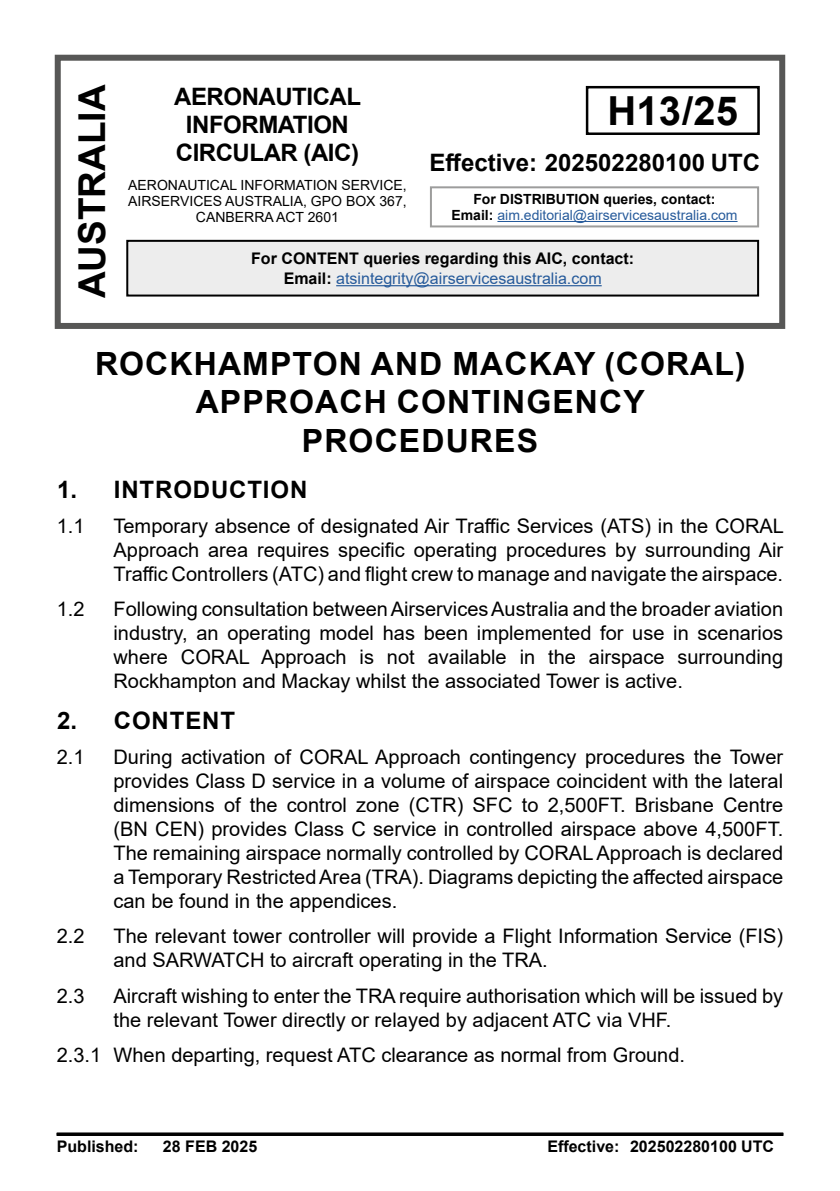
<style>
.page{position:relative;width:840px;height:1191px;background:#fff}
.page>*{position:absolute;margin:0;border:0;box-sizing:border-box;transform-origin:0 0}
.t1{font:700 40px "Arial";color:#000}
.t2{font:700 37px "Arial";color:#000}
.t3{font:700 32px/38.4px "Arial";letter-spacing:.035em;color:#000;text-align:center}
.t4{font:700 24px/28px "Arial";letter-spacing:-.02em;color:#000;text-align:center}
.t5{font:700 24px "Arial";color:#000}
.t6{font:700 24px "Arial";letter-spacing:.035em;color:#000}
.t7{font:20px/24px "Arial";color:#000;text-align:justify}
.t8{font:700 16px/20px "Arial";color:#000;text-align:center}
.t9{font:14px/16px "Arial";color:#000;text-align:center}
.t10{font:14px/16px "Arial";color:#275b9b;text-align:center}
.s1{font-weight:700;color:#000}
.s2{font-weight:400;color:#275b9b}
</style>
<div class="page">
<div style="left:55px;top:55px;width:729px;height:274px;border:6px solid #575756"></div>
<hr style="left:497px;top:221px;width:240px;height:1px;background:#275b9b">
<div style="left:429px;top:186px;width:329px;height:41px;border:2px solid #9d9d9c"></div>
<div style="left:585px;top:86px;width:174px;height:49px;border:2px solid #000"></div>
<div style="left:127px;top:241px;width:630px;height:54px;background:#ededed"></div>
<hr style="left:336px;top:285px;width:265px;height:1px;background:#275b9b">
<div style="left:126px;top:240px;width:632px;height:56px;border:2px solid #000"></div>
<hr style="left:57px;top:1132px;width:725px;height:3px;background:#000">
<h2 class="t2" style="left:66px;top:298px;width:215px;rotate:-90deg">AUSTRALIA</h2>
<p class="t4" style="left:174px;top:82px;width:188px">AERONAUTICAL<br>INFORMATION<br>CIRCULAR (AIC)</p>
<p class="t9" style="left:128px;top:177px;width:280px">AERONAUTICAL INFORMATION SERVICE,<br>AIRSERVICES AUSTRALIA, GPO BOX 367,<br>CANBERRA ACT 2601</p>
<h1 class="t1" style="left:607px;top:83px;width:132px">H13/25</h1>
<p class="t5" style="left:429px;top:145px;width:332px">Effective: 202502280100 UTC</p>
<p class="t10" style="left:451px;top:191px;width:287px"><span class="s1">For DISTRIBUTION queries, contact:<br>Email:</span> aim.editorial@airservicesaustralia.com</p>
<p class="t8" style="left:251px;top:248px;width:384px">For CONTENT queries regarding this AIC, contact:<br>Email: <span class="s2">atsintegrity@airservicesaustralia.com</span></p>
<h3 class="t3" style="left:95px;top:345px;width:651px">ROCKHAMPTON AND MACKAY (CORAL)<br>APPROACH CONTINGENCY<br>PROCEDURES</h3>
<p class="t6" style="left:57px;top:472px;width:251px">1. INTRODUCTION</p>
<p class="t7" style="left:57px;top:514px;width:29px">1.1</p>
<p class="t7" style="left:113px;top:514px;width:671px">Temporary absence of designated Air Traffic Services (ATS) in the CORAL Approach area requires specific operating procedures by surrounding Air Traffic Controllers (ATC) and flight crew to manage and navigate the airspace.</p>
<p class="t7" style="left:57px;top:597px;width:29px">1.2</p>
<p class="t7" style="left:113px;top:597px;width:670px">Following consultation between Airservices Australia and the broader aviation industry, an operating model has been implemented for use in scenarios where CORAL Approach is not available in the airspace surrounding Rockhampton and Mackay whilst the associated Tower is active.</p>
<p class="t6" style="left:57px;top:703px;width:179px">2. CONTENT</p>
<p class="t7" style="left:57px;top:744px;width:29px">2.1</p>
<p class="t7" style="left:113px;top:744px;width:670px">During activation of CORAL Approach contingency procedures the Tower provides Class D service in a volume of airspace coincident with the lateral dimensions of the control zone (CTR) SFC to 2,500FT. Brisbane Centre (BN CEN) provides Class C service in controlled airspace above 4,500FT.<br>The remaining airspace normally controlled by CORAL Approach is declared a Temporary Restricted Area (TRA). Diagrams depicting the affected airspace can be found in the appendices.</p>
<p class="t7" style="left:57px;top:924px;width:29px">2.2</p>
<p class="t7" style="left:113px;top:924px;width:670px">The relevant tower controller will provide a Flight Information Service (FIS) and SARWATCH to aircraft operating in the TRA.</p>
<p class="t7" style="left:57px;top:983px;width:29px">2.3</p>
<p class="t7" style="left:113px;top:983px;width:670px">Aircraft wishing to enter the TRA require authorisation which will be issued by the relevant Tower directly or relayed by adjacent ATC via VHF.</p>
<p class="t7" style="left:57px;top:1042px;width:629px">2.3.1 When departing, request ATC clearance as normal from Ground.</p>
<p class="t8" style="left:57px;top:1137px;width:83px">Published:</p>
<p class="t8" style="left:163px;top:1137px;width:96px">28 FEB 2025</p>
<p class="t8" style="left:547px;top:1137px;width:228px">Effective: 202502280100 UTC</p>
</div>
